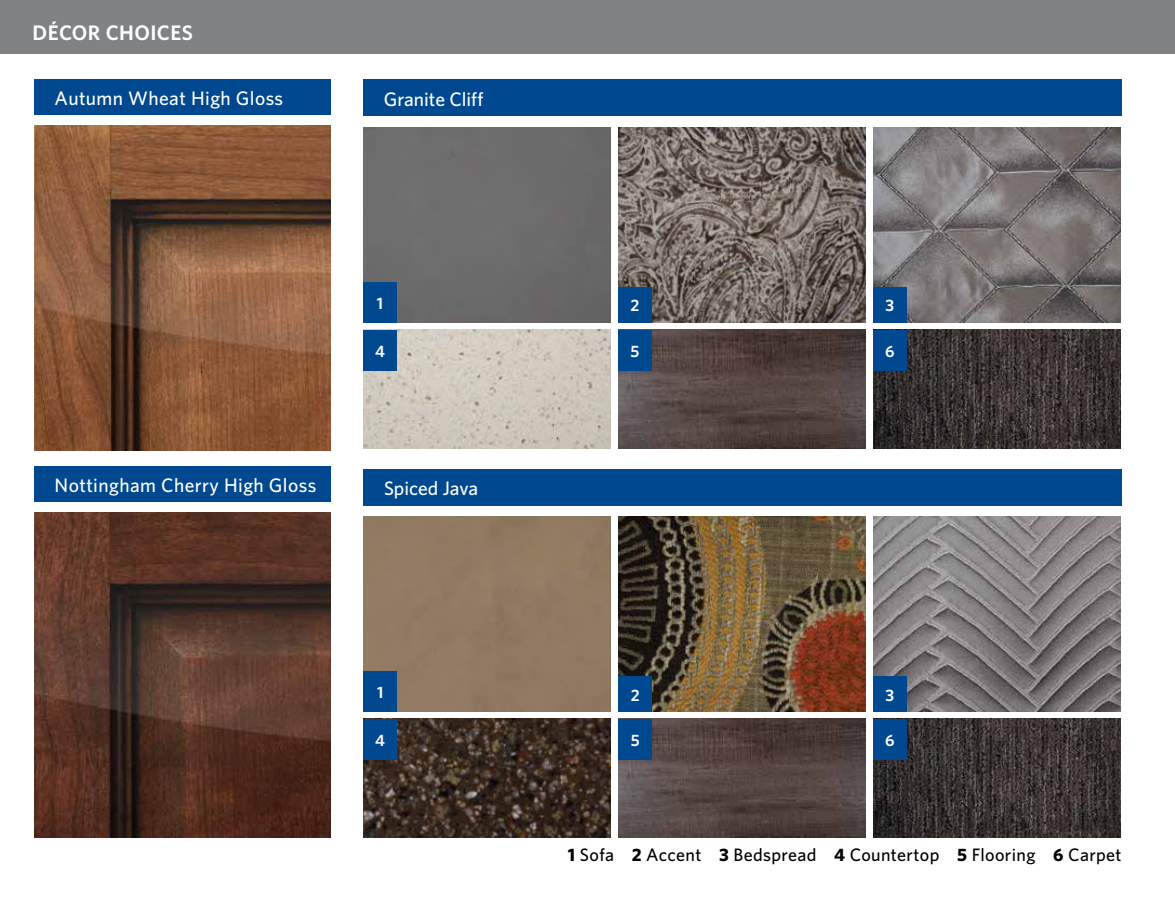
<style>
.page{position:relative;width:1175px;height:905px;background:#fff}
.page>*{position:absolute;margin:0;border:0;box-sizing:border-box;transform-origin:0 0}
.t1{font:600 21px "Whitney";letter-spacing:.02em;color:#fff}
.t2{font:500 19.5px "Whitney";letter-spacing:.02em;color:#fff}
.t3{font:500 19.5px "Whitney";color:#fff}
.t4{font:500 18px "Whitney";letter-spacing:.02em;color:#000}
.t5{font:600 16.5px "Whitney";color:#fff}
.s1{font-weight:700}
</style>
<div class="page">
<div style="left:0;top:0;width:1174px;height:53px;background:#808284"></div>
<img style="left:34px;top:125px;width:296px;height:325px">
<div style="left:34px;top:80px;width:296px;height:35px;background:#004990"></div>
<img style="left:34px;top:512px;width:296px;height:325px">
<div style="left:34px;top:466px;width:296px;height:36px;background:#004990"></div>
<div style="left:363px;top:80px;width:758px;height:36px;background:#004990"></div>
<div style="left:364px;top:468px;width:757px;height:37px;background:#004990"></div>
<img style="left:618px;top:330px;width:247px;height:118px">
<img style="left:618px;top:719px;width:247px;height:118px">
<div style="left:363px;top:127px;width:247px;height:195px;background:#6c6c6c"></div>
<div style="left:364px;top:516px;width:246px;height:195px;background:#907a63"></div>
<img style="left:618px;top:127px;width:247px;height:195px">
<img style="left:618px;top:516px;width:247px;height:195px">
<img style="left:363px;top:330px;width:247px;height:118px">
<img style="left:364px;top:719px;width:246px;height:118px">
<img style="left:873px;top:330px;width:247px;height:118px">
<img style="left:873px;top:719px;width:247px;height:118px">
<img style="left:873px;top:127px;width:247px;height:195px">
<img style="left:873px;top:516px;width:247px;height:195px">
<div style="left:618px;top:287px;width:33px;height:35px;background:#004990"></div>
<div style="left:618px;top:676px;width:33px;height:35px;background:#004990"></div>
<div style="left:873px;top:287px;width:33px;height:35px;background:#004990"></div>
<div style="left:873px;top:676px;width:33px;height:35px;background:#004990"></div>
<div style="left:363px;top:330px;width:33px;height:40px;background:#004990"></div>
<div style="left:364px;top:719px;width:33px;height:40px;background:#004990"></div>
<div style="left:618px;top:330px;width:33px;height:40px;background:#004990"></div>
<div style="left:618px;top:719px;width:33px;height:40px;background:#004990"></div>
<div style="left:873px;top:330px;width:33px;height:40px;background:#004990"></div>
<div style="left:873px;top:719px;width:33px;height:40px;background:#004990"></div>
<div style="left:363px;top:282px;width:33px;height:40px;background:#004990"></div>
<div style="left:364px;top:671px;width:33px;height:40px;background:#004990"></div>
<p class="t1" style="left:33px;top:20px;width:162px">DÉCOR CHOICES</p>
<p class="t2" style="left:55px;top:87px;width:230px">Autumn Wheat High Gloss</p>
<p class="t3" style="left:384px;top:87px;width:101px">Granite Cliff</p>
<p class="t2" style="left:55px;top:473px;width:263px">Nottingham Cherry High Gloss</p>
<p class="t5" style="left:377px;top:293px;width:8px">1</p>
<p class="t5" style="left:375px;top:341px;width:11px">4</p>
<p class="t3" style="left:384px;top:476px;width:96px">Spiced Java</p>
<p class="t5" style="left:377px;top:682px;width:8px">1</p>
<p class="t5" style="left:375px;top:730px;width:11px">4</p>
<p class="t5" style="left:630px;top:296px;width:10px">2</p>
<p class="t5" style="left:885px;top:296px;width:10px">3</p>
<p class="t5" style="left:630px;top:341px;width:10px">5</p>
<p class="t5" style="left:885px;top:341px;width:11px">6</p>
<p class="t5" style="left:630px;top:684px;width:10px">2</p>
<p class="t5" style="left:885px;top:684px;width:10px">3</p>
<p class="t5" style="left:630px;top:730px;width:10px">5</p>
<p class="t5" style="left:885px;top:730px;width:11px">6</p>
<p class="t4" style="left:568px;top:843px;width:555px"><span class="s1">1</span> Sofa <span class="s1">2</span> Accent <span class="s1">3</span> Bedspread <span class="s1">4</span> Countertop <span class="s1">5</span> Flooring <span class="s1">6</span> Carpet</p>
</div>
